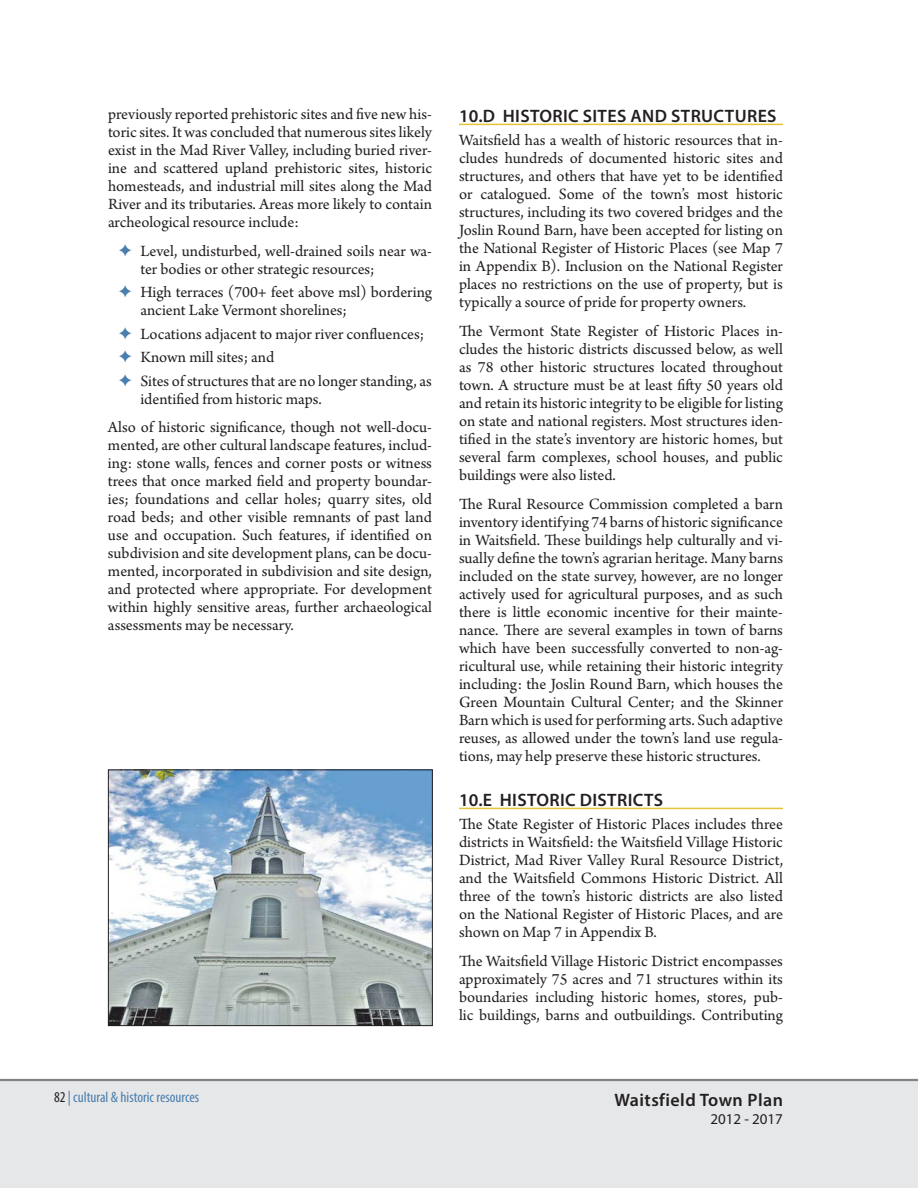
<style>
.page{position:relative;width:918px;height:1188px;background:#fff}
.page>*{position:absolute;margin:0;border:0;box-sizing:border-box;transform-origin:0 0}
.t1{font:600 18px "Myriad Pro";letter-spacing:.02em;color:#231f20}
.t2{font:16.5px/18px "Arno Pro";color:#231f20;text-align:justify}
.t3{font:condensed 15px "Myriad Pro";color:#4a7eac}
.t4{font:15px "Myriad Pro";color:#231f20}
.s1{color:#4a7eac}
.s2{color:#231f20}
</style>
<div class="page">
<div style="left:0;top:1080px;width:918px;height:108px;background:#e6e7e9"></div>
<hr style="left:0;top:1079px;width:918px;height:2px;background:#808285">
<hr style="left:459px;top:124px;width:324px;height:1px;background:#e8c33a">
<hr style="left:459px;top:808px;width:324px;height:1px;background:#e8c33a">
<img style="left:110px;top:772px;width:321px;height:252px">
<div style="left:108px;top:770px;width:325px;height:256px;border:1px solid #231f20"></div>
<p class="t2" style="left:108px;top:106px;width:326px">previously reported prehistoric sites and five new his&shy;toric sites. It was concluded that numerous sites likely exist in the Mad River Valley, including buried river&shy;ine and scattered upland prehistoric sites, historic homesteads, and industrial mill sites along the Mad River and its tributaries. Areas more likely to contain archeological resource include:</p>
<p class="t2" style="left:140px;top:243px;width:293px;text-indent:-22px"><span class="s1">✦</span> Level, undisturbed, well-drained soils near wa&shy;ter bodies or other strategic resources;</p>
<p class="t2" style="left:140px;top:284px;width:293px;text-indent:-22px"><span class="s1">✦</span> High terraces (700+ feet above msl) bordering ancient Lake Vermont shorelines;</p>
<p class="t2" style="left:119px;top:326px;width:307px"><span class="s1">✦</span> Locations adjacent to major river confluences;</p>
<p class="t2" style="left:119px;top:349px;width:157px"><span class="s1">✦</span> Known mill sites; and</p>
<p class="t2" style="left:140px;top:373px;width:293px;text-indent:-22px"><span class="s1">✦</span> Sites of structures that are no longer standing, as identified from historic maps.</p>
<p class="t2" style="left:108px;top:419px;width:326px">Also of historic significance, though not well-docu&shy;mented, are other cultural landscape features, includ&shy;ing: stone walls, fences and corner posts or witness trees that once marked field and property boundar&shy;ies; foundations and cellar holes; quarry sites, old road beds; and other visible remnants of past land use and occupation. Such features, if identified on subdivision and site development plans, can be docu&shy;mented, incorporated in subdivision and site design, and protected where appropriate. For development within highly sensitive areas, further archaeological assessments may be necessary.</p>
<p class="t1" style="left:459px;top:104px;width:319px">10.D HISTORIC SITES AND STRUCTURES</p>
<p class="t2" style="left:459px;top:132px;width:326px">Waitsfield has a wealth of historic resources that in&shy;cludes hundreds of documented historic sites and structures, and others that have yet to be identified or catalogued. Some of the town’s most historic structures, including its two covered bridges and the Joslin Round Barn, have been accepted for listing on the National Register of Historic Places (see Map 7 in Appendix B). Inclusion on the National Register places no restrictions on the use of property, but is typically a source of pride for property owners.</p>
<p class="t2" style="left:459px;top:323px;width:326px">The Vermont State Register of Historic Places in&shy;cludes the historic districts discussed below, as well as 78 other historic structures located throughout town. A structure must be at least fifty 50 years old and retain its historic integrity to be eligible for listing on state and national registers. Most structures iden&shy;tified in the state’s inventory are historic homes, but several farm complexes, school houses, and public buildings were also listed.</p>
<p class="t2" style="left:459px;top:495px;width:326px">The Rural Resource Commission completed a barn inventory identifying 74 barns of historic significance in Waitsfield. These buildings help culturally and vi&shy;sually define the town’s agrarian heritage. Many barns included on the state survey, however, are no longer actively used for agricultural purposes, and as such there is little economic incentive for their mainte&shy;nance. There are several examples in town of barns which have been successfully converted to non-ag&shy;ricultural use, while retaining their historic integrity including: the Joslin Round Barn, which houses the Green Mountain Cultural Center; and the Skinner Barn which is used for performing arts. Such adaptive reuses, as allowed under the town’s land use regula&shy;tions, may help preserve these historic structures.</p>
<p class="t1" style="left:459px;top:788px;width:205px">10.E HISTORIC DISTRICTS</p>
<p class="t2" style="left:459px;top:816px;width:326px">The State Register of Historic Places includes three districts in Waitsfield: the Waitsfield Village Historic District, Mad River Valley Rural Resource District, and the Waitsfield Commons Historic District. All three of the town’s historic districts are also listed on the National Register of Historic Places, and are shown on Map 7 in Appendix B.</p>
<p class="t2" style="left:459px;top:953px;width:325px">The Waitsfield Village Historic District encompasses approximately 75 acres and 71 structures within its boundaries including historic homes, stores, pub&shy;lic buildings, barns and outbuildings. Contributing</p>
<p class="t3" style="left:54px;top:1088px;width:147px"><span class="s2">82</span> | cultural &amp; historic resources</p>
<p class="t1" style="left:615px;top:1089px;width:170px">Waitsfield Town Plan</p>
<p class="t4" style="left:710px;top:1110px;width:74px">2012 - 2017</p>
</div>
